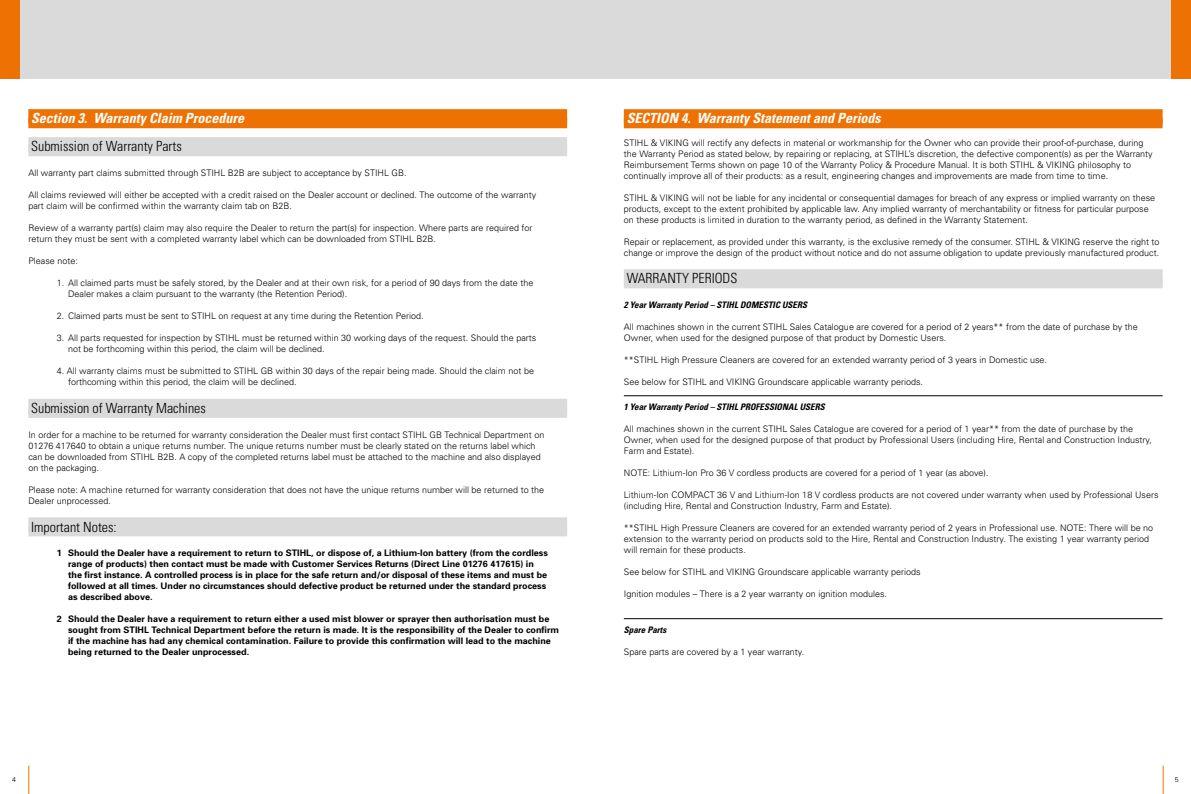
<style>
.page{position:relative;width:1191px;height:794px;background:#fff}
.page>*{position:absolute;margin:0;border:0;box-sizing:border-box;transform-origin:0 0}
.Subheading{font:300 condensed 14px "Univers";color:#000}
.Section_headings{font:italic 700 condensed 14px "Univers";color:#fff}
.Body{font:300 9px/11px "Univers";color:#000}
.Numbers{font:700 9px/11px "Univers";color:#000}
.Numbers-2{font:300 9px/11px "Univers";color:#000}
.Body-2{font:italic 700 condensed 9px "Univers";color:#000}
.t1{font:300 7px "Univers";color:#000}
</style>
<div class="page">
<div style="left:0;top:0;width:1191px;height:79px;background:#dadada"></div>
<div style="left:0;top:0;width:20px;height:79px;background:#ee7203"></div>
<div style="left:1171px;top:0;width:20px;height:79px;background:#ee7203"></div>
<svg style="left:28px;top:765px;width:1px;height:29px"></svg>
<svg style="left:1162px;top:765px;width:1px;height:29px"></svg>
<div style="left:28px;top:109px;width:539px;height:14px;background:#ee7203"></div>
<div style="left:28px;top:118px;width:539px;height:10px;background:#ee7203"></div>
<div style="left:28px;top:137px;width:539px;height:14px;background:#dadada"></div>
<div style="left:28px;top:146px;width:539px;height:10px;background:#dadada"></div>
<div style="left:28px;top:399px;width:539px;height:14px;background:#dadada"></div>
<div style="left:28px;top:408px;width:539px;height:10px;background:#dadada"></div>
<div style="left:28px;top:517px;width:539px;height:14px;background:#dadada"></div>
<div style="left:28px;top:526px;width:539px;height:10px;background:#dadada"></div>
<div style="left:624px;top:109px;width:538px;height:14px;background:#ee7203"></div>
<div style="left:624px;top:118px;width:538px;height:10px;background:#ee7203"></div>
<div style="left:624px;top:269px;width:538px;height:14px;background:#dadada"></div>
<div style="left:624px;top:278px;width:538px;height:10px;background:#dadada"></div>
<hr style="left:624px;top:395px;width:538px;height:1px;background:#000">
<hr style="left:624px;top:618px;width:538px;height:1px;background:#000">
<p class="Section_headings" style="left:31px;top:110px;width:214px">Section 3. Warranty Claim Procedure</p>
<p class="Subheading" style="left:31px;top:138px;width:152px">Submission of Warranty Parts</p>
<p class="Body" style="left:28px;top:167px;width:380px">All warranty part claims submitted through STIHL B2B are subject to acceptance by STIHL GB.</p>
<p class="Body" style="left:28px;top:189px;width:509px">All claims reviewed will either be accepted with a credit raised on the Dealer account or declined. The outcome of the warranty part claim will be confirmed within the warranty claim tab on B2B.</p>
<p class="Body" style="left:28px;top:222px;width:506px">Review of a warranty part(s) claim may also require the Dealer to return the part(s) for inspection. Where parts are required for return they must be sent with a completed warranty label which can be downloaded from STIHL B2B.</p>
<p class="Body" style="left:28px;top:255px;width:51px">Please note:</p>
<p class="Numbers-2" style="left:68px;top:277px;width:467px;text-indent:-11px">1. All claimed parts must be safely stored, by the Dealer and at their own risk, for a period of 90 days from the date the<br>Dealer makes a claim pursuant to the warranty (the Retention Period).</p>
<p class="Numbers-2" style="left:57px;top:310px;width:368px">2. Claimed parts must be sent to STIHL on request at any time during the Retention Period.</p>
<p class="Numbers-2" style="left:68px;top:332px;width:470px;text-indent:-11px">3. All parts requested for inspection by STIHL must be returned within 30 working days of the request. Should the parts not be forthcoming within this period, the claim will be declined.</p>
<p class="Numbers-2" style="left:68px;top:365px;width:467px;text-indent:-11px">4. All warranty claims must be submitted to STIHL GB within 30 days of the repair being made. Should the claim not be forthcoming within this period, the claim will be declined.</p>
<p class="Subheading" style="left:31px;top:399px;width:176px">Submission of Warranty Machines</p>
<p class="Body" style="left:28px;top:429px;width:517px">In order for a machine to be returned for warranty consideration the Dealer must first contact STIHL GB Technical Department on 01276 417640 to obtain a unique returns number. The unique returns number must be clearly stated on the returns label which can be downloaded from STIHL B2B. A copy of the completed returns label must be attached to the machine and also displayed on the packaging.</p>
<p class="Body" style="left:28px;top:484px;width:517px">Please note: A machine returned for warranty consideration that does not have the unique returns number will be returned to the<br>Dealer unprocessed.</p>
<p class="Subheading" style="left:31px;top:518px;width:87px">Important Notes:</p>
<p class="Numbers" style="left:68px;top:547px;width:481px;text-indent:-11px">1 Should the Dealer have a requirement to return to STIHL, or dispose of, a Lithium-Ion battery (from the cordless range of products) then contact must be made with Customer Services Returns (Direct Line 01276 417615) in the first instance. A controlled process is in place for the safe return and/or disposal of these items and must be followed at all times. Under no circumstances should defective product be returned under the standard process as described above.</p>
<p class="Numbers" style="left:68px;top:613px;width:492px;text-indent:-11px">2 Should the Dealer have a requirement to return either a used mist blower or sprayer then authorisation must be sought from STIHL Technical Department before the return is made. It is the responsibility of the Dealer to confirm if the machine has had any chemical contamination. Failure to provide this confirmation will lead to the machine being returned to the Dealer unprocessed.</p>
<p class="Section_headings" style="left:626px;top:110px;width:256px">SECTION 4. Warranty Statement and Periods</p>
<p class="Body" style="left:624px;top:137px;width:530px">STIHL &amp; VIKING will rectify any defects in material or workmanship for the Owner who can provide their proof-of-purchase, during the Warranty Period as stated below, by repairing or replacing, at STIHL’s discretion, the defective component(s) as per the Warranty Reimbursement Terms shown on page 10 of the Warranty Policy &amp; Procedure Manual. It is both STIHL &amp; VIKING philosophy to continually improve all of their products: as a result, engineering changes and improvements are made from time to time.</p>
<p class="Body" style="left:624px;top:192px;width:533px">STIHL &amp; VIKING will not be liable for any incidental or consequential damages for breach of any express or implied warranty on these products, except to the extent prohibited by applicable law. Any implied warranty of merchantability or fitness for particular purpose on these products is limited in duration to the warranty period, as defined in the Warranty Statement.</p>
<p class="Body" style="left:624px;top:236px;width:537px">Repair or replacement, as provided under this warranty, is the exclusive remedy of the consumer. STIHL &amp; VIKING reserve the right to change or improve the design of the product without notice and do not assume obligation to update previously manufactured product.</p>
<p class="Subheading" style="left:626px;top:270px;width:112px">WARRANTY PERIODS</p>
<p class="Body-2" style="left:624px;top:299px;width:185px">2 Year Warranty Period – STIHL DOMESTIC USERS</p>
<p class="Body" style="left:624px;top:321px;width:515px">All machines shown in the current STIHL Sales Catalogue are covered for a period of 2 years** from the date of purchase by the<br>Owner, when used for the designed purpose of that product by Domestic Users.</p>
<p class="Body" style="left:624px;top:354px;width:425px">**STIHL High Pressure Cleaners are covered for an extended warranty period of 3 years in Domestic use.</p>
<p class="Body" style="left:624px;top:376px;width:301px">See below for STIHL and VIKING Groundscare applicable warranty periods.</p>
<p class="Body-2" style="left:624px;top:401px;width:202px">1 Year Warranty Period – STIHL PROFESSIONAL USERS</p>
<p class="Body" style="left:624px;top:423px;width:530px">All machines shown in the current STIHL Sales Catalogue are covered for a period of 1 year** from the date of purchase by the<br>Owner, when used for the designed purpose of that product by Professional Users (including Hire, Rental and Construction Industry,<br>Farm and Estate).</p>
<p class="Body" style="left:624px;top:467px;width:366px">NOTE: Lithium-Ion Pro 36 V cordless products are covered for a period of 1 year (as above).</p>
<p class="Body" style="left:624px;top:489px;width:536px">Lithium-Ion COMPACT 36 V and Lithium-Ion 18 V cordless products are not covered under warranty when used by Professional Users (including Hire, Rental and Construction Industry, Farm and Estate).</p>
<p class="Body" style="left:624px;top:522px;width:531px">**STIHL High Pressure Cleaners are covered for an extended warranty period of 2 years in Professional use. NOTE: There will be no extension to the warranty period on products sold to the Hire, Rental and Construction Industry. The existing 1 year warranty period will remain for these products.</p>
<p class="Body" style="left:624px;top:566px;width:298px">See below for STIHL and VIKING Groundscare applicable warranty periods</p>
<p class="Body" style="left:624px;top:588px;width:265px">Ignition modules – There is a 2 year warranty on ignition modules.</p>
<p class="Body-2" style="left:624px;top:624px;width:44px">Spare Parts</p>
<p class="Body" style="left:624px;top:646px;width:182px">Spare parts are covered by a 1 year warranty.</p>
<p class="t1" style="left:12px;top:775px;width:5px">4</p>
<p class="t1" style="left:1174px;top:775px;width:5px">5</p>
</div>
